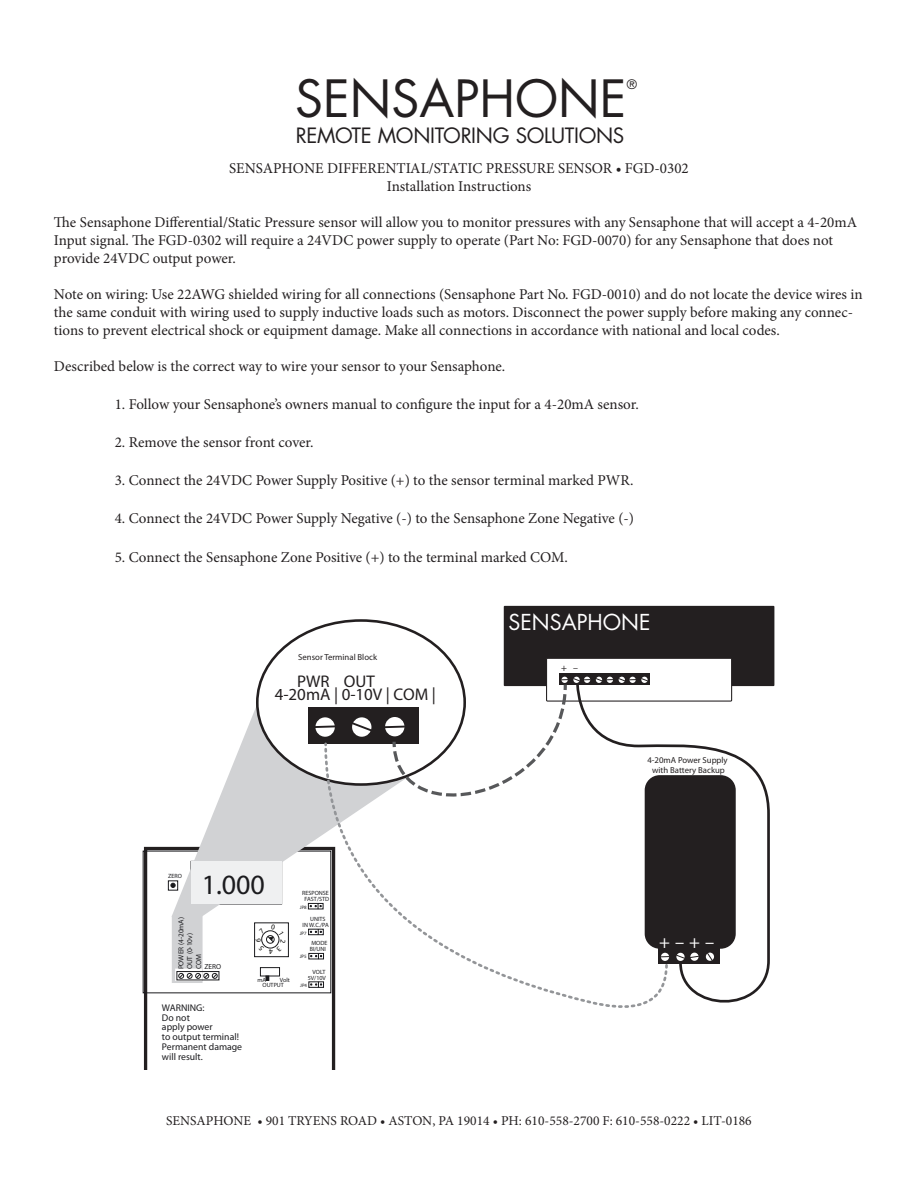
<style>
.page{position:relative;width:918px;height:1188px;background:#fff}
.page>*{position:absolute;margin:0;border:0;box-sizing:border-box;transform-origin:0 0}
.t1{font:49.95px "Futura";color:#231f20}
.t2{font:600 condensed 28.05px "Myriad Pro";color:#1b1b1e}
.t3{font:21.45px "Futura";color:#fff}
.t4{font:20.55px "Futura";letter-spacing:-.02em;color:#231f20}
.t5{font:18.3px "Myriad Pro";color:#fff}
.t6{font:16.95px "Myriad Pro";color:#231f20}
.t7{font:15px/18px "Minion Pro";color:#231f20}
.t8{font:13.5px "Minion Pro";color:#231f20}
.t9{font:12.75px "Futura";color:#231f20}
.t10{font:italic 600 condensed 9.75px/9.8px "Myriad Pro";color:#1b1b1e}
.t11{font:9.75px "Myriad Pro";color:#231f20}
.t12{font:900 8.7px/10.5px "Myriad Pro";color:#231f20;text-align:center}
.t13{font:600 condensed 7.35px/8.7px "Myriad Pro";color:#1b1b1e}
.t14{font:600 condensed 6.15px/5.7px "Myriad Pro";color:#1b1b1e}
.t15{font:600 condensed 4.8px "Myriad Pro";color:#1b1b1e}
</style>
<div class="page">
<div style="left:504px;top:606px;width:270px;height:80px;background:#231f20"></div>
<div style="left:547px;top:658px;width:185px;height:43px;background:#fff"></div>
<div style="left:546px;top:658px;width:186px;height:44px;border:1px solid #231f20"></div>
<div style="left:581px;top:673px;width:24px;height:12px;background:#231f20"></div>
<div style="left:604px;top:673px;width:23px;height:12px;background:#231f20"></div>
<div style="left:627px;top:673px;width:23px;height:12px;background:#231f20"></div>
<div style="left:559px;top:673px;width:23px;height:12px;background:#231f20"></div>
<svg style="left:648px;top:682px;width:123px;height:321px"></svg>
<svg style="left:172px;top:708px;width:151px;height:139px;fill:#d1d2d4"></svg>
<div style="left:257px;top:621px;width:208px;height:164px;background:#fff;border-radius:50%"></div>
<div style="left:308px;top:707px;width:111px;height:37px;background:#231f20"></div>
<svg style="left:352px;top:717px;width:19px;height:20px"></svg>
<div style="left:315px;top:717px;width:20px;height:20px;background:#fff;border-radius:50%"></div>
<svg style="left:315px;top:724px;width:20px;height:5px"></svg>
<svg style="left:352px;top:721px;width:20px;height:12px"></svg>
<svg style="left:385px;top:677px;width:263px;height:67px"></svg>
<svg style="left:323px;top:744px;width:346px;height:275px"></svg>
<svg style="left:323px;top:742px;width:5px;height:6px"></svg>
<div style="left:645px;top:775px;width:91px;height:174px;background:#231f20;border-radius:15px"></div>
<div style="left:658px;top:948px;width:62px;height:16px;background:#231f20"></div>
<svg style="left:676px;top:953px;width:9px;height:8px"></svg>
<div style="left:661px;top:953px;width:8px;height:8px;background:#fff;border-radius:50%"></div>
<svg style="left:661px;top:956px;width:8px;height:5px"></svg>
<svg style="left:690px;top:953px;width:9px;height:8px"></svg>
<svg style="left:706px;top:952px;width:7px;height:9px"></svg>
<svg style="left:676px;top:954px;width:23px;height:5px"></svg>
<svg style="left:144px;top:847px;width:191px;height:223px"></svg>
<h1 class="t1" style="left:295px;top:64px;width:333px">SENSAPHONE</h1>
<p class="t9" style="left:627px;top:76px;width:12px">®</p>
<h3 class="t4" style="left:296px;top:121px;width:330px">REMOTE MONITORING SOLUTIONS</h3>
<p class="t7" style="left:229px;top:159px;width:461px;text-align:center">SENSAPHONE DIFFERENTIAL/STATIC PRESSURE SENSOR • FGD-0302<br>Installation Instructions</p>
<p class="t7" style="left:54px;top:213px;width:805px">The Sensaphone Differential/Static Pressure sensor will allow you to monitor pressures with any Sensaphone that will accept a 4-20mA<br>Input signal. The FGD-0302 will require a 24VDC power supply to operate (Part No: FGD-0070) for any Sensaphone that does not provide 24VDC output power.</p>
<p class="t7" style="left:54px;top:285px;width:810px">Note on wiring: Use 22AWG shielded wiring for all connections (Sensaphone Part No. FGD-0010) and do not locate the device wires in the same conduit with wiring used to supply inductive loads such as motors. Disconnect the power supply before making any connec&shy;tions to prevent electrical shock or equipment damage. Make all connections in accordance with national and local codes.</p>
<p class="t7" style="left:54px;top:357px;width:453px">Described below is the correct way to wire your sensor to your Sensaphone.</p>
<p class="t7" style="left:115px;top:395px;width:526px">1. Follow your Sensaphone’s owners manual to configure the input for a 4-20mA sensor.</p>
<p class="t7" style="left:115px;top:433px;width:200px">2. Remove the sensor front cover.</p>
<p class="t7" style="left:115px;top:472px;width:520px">3. Connect the 24VDC Power Supply Positive (+) to the sensor terminal marked PWR.</p>
<p class="t7" style="left:115px;top:510px;width:521px">4. Connect the 24VDC Power Supply Negative (-) to the Sensaphone Zone Negative (-)</p>
<p class="t7" style="left:115px;top:548px;width:455px">5. Connect the Sensaphone Zone Positive (+) to the terminal marked COM.</p>
<p class="t12" style="left:298px;top:652px;width:80px">Sensor Terminal Block</p>
<p class="t6" style="left:297px;top:671px;width:79px">PWR OUT</p>
<p class="t6" style="left:275px;top:684px;width:163px">4-20mA | 0-10V | COM |</p>
<p class="t14" style="left:168px;top:873px;width:15px">ZERO</p>
<h2 class="t2" style="left:202px;top:868px;width:65px">1.000</h2>
<p class="t14" style="left:302px;top:889px;width:28px;line-height:6.8px;text-align:center">RESPONSE<br>FAST/STD</p>
<p class="t14" style="left:303px;top:916px;width:28px;text-indent:8px">UNITS<br>IN W.C./PA</p>
<p class="t15" style="left:300px;top:930px;width:8px">JP7</p>
<p class="t15" style="left:300px;top:904px;width:8px">JP8</p>
<p class="t13" style="left:177px;top:969px;width:54px;rotate:-90deg">POWER (4-20mA)<br>OUT (0-10v)<br>COM</p>
<p class="t14" style="left:310px;top:940px;width:19px">MODE<br>BI/UNI</p>
<p class="t15" style="left:300px;top:954px;width:8px">JP5</p>
<p class="t13" style="left:205px;top:962px;width:18px">ZERO</p>
<p class="t14" style="left:313px;top:969px;width:15px">VOLT</p>
<p class="t14" style="left:257px;top:977px;width:10px">mA</p>
<p class="t14" style="left:308px;top:975px;width:20px">5V/10V</p>
<p class="t15" style="left:300px;top:982px;width:8px">JP4</p>
<p class="t14" style="left:280px;top:977px;width:12px">Volt</p>
<p class="t14" style="left:263px;top:982px;width:23px">OUTPUT</p>
<p class="t10" style="left:162px;top:1003px;width:82px">WARNING:<br>Do not<br>apply power<br>to output terminal!<br>Permanent damage will result.</p>
<h3 class="t3" style="left:509px;top:608px;width:143px">SENSAPHONE</h3>
<p class="t11" style="left:561px;top:662px;width:19px">+ –</p>
<p class="t12" style="left:648px;top:754px;width:82px">4-20mA Power Supply with Battery Backup</p>
<p class="t5" style="left:659px;top:931px;width:57px">+ – + –</p>
<p class="t8" style="left:166px;top:1112px;width:587px">SENSAPHONE • 901 TRYENS ROAD • ASTON, PA 19014 • PH: 610-558-2700 F: 610-558-0222 • LIT-0186</p>
</div>
